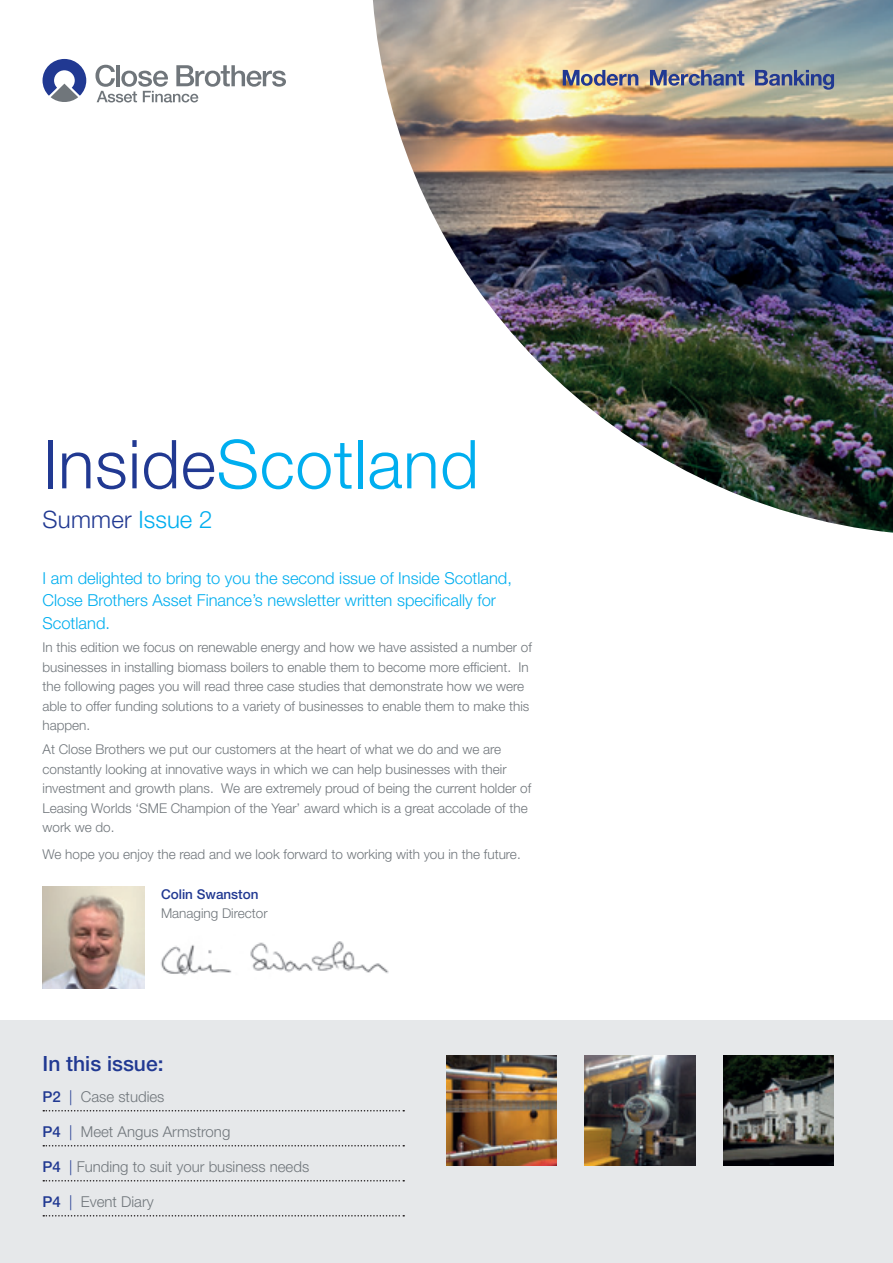
<style>
.page{position:relative;width:893px;height:1263px;background:#fff}
.page>*{position:absolute;margin:0;border:0;box-sizing:border-box;transform-origin:0 0}
.t1{font:300 67.5px "Helvetica Neue LT Pro";letter-spacing:.01em;color:#00aeef}
.t2{font:300 24px "Helvetica Neue LT Pro";letter-spacing:.01em;color:#213992}
.t3{font:500 21px "Helvetica Neue LT Pro";color:#213992}
.t4{font:300 16.5px/22.5px "Helvetica Neue";color:#00aeef}
.t5{font:300 15px "Helvetica Neue";color:#70767b}
.t6{font:300 13.5px/19.5px "Helvetica Neue";color:#70767b}
.t7{font:500 13.5px "Helvetica Neue";color:#213992}
.s1{color:#213992}
.s2{color:#00aeef}
.s3{font-weight:500;color:#213992}
</style>
<div class="page">
<div style="left:0;top:1020px;width:893px;height:243px;background:#e6e8ea"></div>
<svg style="left:43px;top:1110px;width:361px;height:1px"></svg>
<svg style="left:43px;top:1145px;width:361px;height:1px"></svg>
<svg style="left:43px;top:1180px;width:361px;height:1px"></svg>
<svg style="left:43px;top:1215px;width:361px;height:1px"></svg>
<svg style="left:43px;top:59px;width:43px;height:43px"></svg>
<svg style="left:95px;top:65px;width:191px;height:37px"></svg>
<img style="left:723px;top:1056px;width:110px;height:110px">
<img style="left:585px;top:1056px;width:110px;height:110px">
<img style="left:446px;top:1056px;width:111px;height:110px">
<img style="left:43px;top:886px;width:102px;height:103px">
<img style="left:161px;top:941px;width:228px;height:35px">
<img style="left:373px;top:0;width:520px;height:533px">
<svg style="left:563px;top:70px;width:75px;height:16px"></svg>
<svg style="left:650px;top:70px;width:94px;height:16px;background:#7a809a"></svg>
<svg style="left:755px;top:70px;width:79px;height:20px;background:#77829b"></svg>
<h1 class="t1" style="left:43px;top:423px;width:438px"><span class="s1">Inside</span>Scotland</h1>
<h2 class="t2" style="left:43px;top:505px;width:171px">Summer <span class="s2">Issue 2</span></h2>
<p class="t4" style="left:43px;top:566px;width:471px">I am delighted to bring to you the second issue of Inside Scotland,<br>Close Brothers Asset Finance’s newsletter written specifically for<br>Scotland.</p>
<p class="t6" style="left:43px;top:637px;width:491px">In this edition we focus on renewable energy and how we have assisted a number of businesses in installing biomass boilers to enable them to become more efficient. In the following pages you will read three case studies that demonstrate how we were able to offer funding solutions to a variety of businesses to enable them to make this happen.</p>
<p class="t6" style="left:43px;top:739px;width:490px">At Close Brothers we put our customers at the heart of what we do and we are constantly looking at innovative ways in which we can help businesses with their investment and growth plans. We are extremely proud of being the current holder of Leasing Worlds ‘SME Champion of the Year’ award which is a great accolade of the work we do.</p>
<p class="t6" style="left:43px;top:844px;width:480px">We hope you enjoy the read and we look forward to working with you in the future.</p>
<p class="t7" style="left:161px;top:886px;width:99px">Colin Swanston</p>
<p class="t6" style="left:161px;top:903px;width:108px">Managing Director</p>
<h3 class="t3" style="left:43px;top:1050px;width:123px">In this issue:</h3>
<p class="t5" style="left:43px;top:1087px;width:123px"><span class="s3">P2</span> <span class="s1">|</span> Case studies</p>
<p class="t5" style="left:43px;top:1122px;width:189px"><span class="s3">P4</span> <span class="s1">|</span> Meet Angus Armstrong</p>
<p class="t5" style="left:43px;top:1157px;width:268px"><span class="s3">P4</span> <span class="s1">|</span> Funding to suit your business needs</p>
<p class="t5" style="left:43px;top:1192px;width:113px"><span class="s3">P4</span> <span class="s1">|</span> Event Diary</p>
</div>
